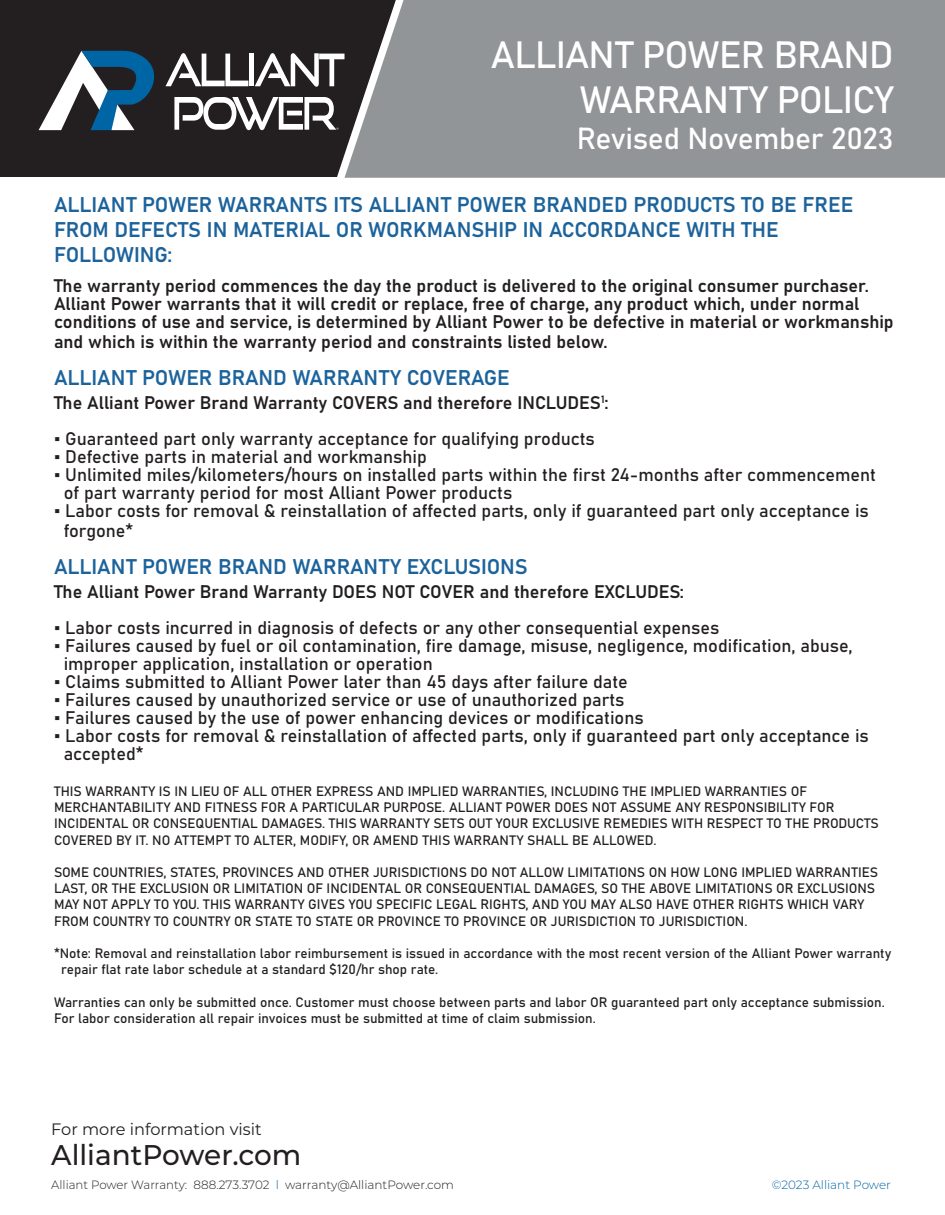
<style>
.page{position:relative;width:945px;height:1215px;background:#fff}
.page>*{position:absolute;margin:0;border:0;box-sizing:border-box;transform-origin:0 0}
.t1{font:37.5px/45px "Bahnschrift";letter-spacing:-.02em;color:#fff;text-align:right}
.t2{font:30px "Bahnschrift";letter-spacing:-.01em;color:#fff}
.t3{font:500 28.5px "Montserrat";color:#231f20}
.t4{font:21px/25.2px "Bahnschrift";color:#1c639c}
.t5{font:18px/18px "Bahnschrift";color:#231f20}
.t6{font:16.5px "Montserrat";color:#231f20}
.t7{font:13.5px/16.2px "Bahnschrift";color:#231f20}
.t8{font:300 12px "Montserrat";color:#231f20}
.t9{font:300 12px "Montserrat";color:#0065a4}
.s1{font-family:"Georgia";font-weight:700}
.s2{color:#0065a4}
</style>
<div class="page">
<div style="left:344px;top:0;width:601px;height:178px;background:#929597"></div>
<svg style="left:0;top:0;width:396px;height:177px;background:#312e2f"></svg>
<svg style="left:39px;top:51px;width:306px;height:79px"></svg>
<p class="t1" style="left:491px;top:29px;width:404px">ALLIANT POWER BRAND<br>WARRANTY POLICY</p>
<p class="t2" style="left:577px;top:115px;width:318px">Revised November 2023</p>
<p class="t4" style="left:54px;top:190px;width:801px">ALLIANT POWER WARRANTS ITS ALLIANT POWER BRANDED PRODUCTS TO BE FREE<br>FROM DEFECTS IN MATERIAL OR WORKMANSHIP IN ACCORDANCE WITH THE<br>FOLLOWING:</p>
<p class="t5" style="left:54px;top:275px;width:841px">The warranty period commences the day the product is delivered to the original consumer purchaser.<br>Alliant Power warrants that it will credit or replace, free of charge, any product which, under normal conditions of use and service, is determined by Alliant Power to be defective in material or workmanship</p>
<p class="t5" style="left:54px;top:331px;width:555px">and which is within the warranty period and constraints listed below.</p>
<p class="t4" style="left:54px;top:364px;width:457px">ALLIANT POWER BRAND WARRANTY COVERAGE</p>
<p class="t5" style="left:54px;top:392px;width:556px">The Alliant Power Brand Warranty COVERS and therefore INCLUDES<sup>1</sup>:</p>
<p class="t5" style="left:54px;top:428px;width:542px"><span class="s1">▪</span> Guaranteed part only warranty acceptance for qualifying products</p>
<p class="t5" style="left:54px;top:446px;width:374px"><span class="s1">▪</span> Defective parts in material and workmanship</p>
<p class="t5" style="left:64px;top:464px;width:814px;text-indent:-10px"><span class="s1">▪</span> Unlimited miles/kilometers/hours on installed parts within the first 24-months after commencement of part warranty period for most Alliant Power products</p>
<p class="t5" style="left:64px;top:500px;width:807px;line-height:19.8px;text-indent:-10px"><span class="s1">▪</span> Labor costs for removal &amp; reinstallation of affected parts, only if guaranteed part only acceptance is forgone*</p>
<p class="t4" style="left:54px;top:553px;width:475px">ALLIANT POWER BRAND WARRANTY EXCLUSIONS</p>
<p class="t5" style="left:54px;top:581px;width:632px">The Alliant Power Brand Warranty DOES NOT COVER and therefore EXCLUDES:</p>
<p class="t5" style="left:54px;top:617px;width:667px"><span class="s1">▪</span> Labor costs incurred in diagnosis of defects or any other consequential expenses</p>
<p class="t5" style="left:64px;top:635px;width:790px;text-indent:-10px"><span class="s1">▪</span> Failures caused by fuel or oil contamination, fire damage, misuse, negligence, modification, abuse, improper application, installation or operation</p>
<p class="t5" style="left:54px;top:671px;width:575px"><span class="s1">▪</span> Claims submitted to Alliant Power later than 45 days after failure date</p>
<p class="t5" style="left:54px;top:689px;width:572px"><span class="s1">▪</span> Failures caused by unauthorized service or use of unauthorized parts</p>
<p class="t5" style="left:54px;top:707px;width:591px"><span class="s1">▪</span> Failures caused by the use of power enhancing devices or modifications</p>
<p class="t5" style="left:64px;top:725px;width:807px;text-indent:-10px"><span class="s1">▪</span> Labor costs for removal &amp; reinstallation of affected parts, only if guaranteed part only acceptance is accepted*</p>
<p class="t7" style="left:54px;top:782px;width:826px">THIS WARRANTY IS IN LIEU OF ALL OTHER EXPRESS AND IMPLIED WARRANTIES, INCLUDING THE IMPLIED WARRANTIES OF MERCHANTABILITY AND FITNESS FOR A PARTICULAR PURPOSE. ALLIANT POWER DOES NOT ASSUME ANY RESPONSIBILITY FOR INCIDENTAL OR CONSEQUENTIAL DAMAGES. THIS WARRANTY SETS OUT YOUR EXCLUSIVE REMEDIES WITH RESPECT TO THE PRODUCTS COVERED BY IT. NO ATTEMPT TO ALTER, MODIFY, OR AMEND THIS WARRANTY SHALL BE ALLOWED.</p>
<p class="t7" style="left:54px;top:863px;width:826px">SOME COUNTRIES, STATES, PROVINCES AND OTHER JURISDICTIONS DO NOT ALLOW LIMITATIONS ON HOW LONG IMPLIED WARRANTIES LAST, OR THE EXCLUSION OR LIMITATION OF INCIDENTAL OR CONSEQUENTIAL DAMAGES, SO THE ABOVE LIMITATIONS OR EXCLUSIONS MAY NOT APPLY TO YOU. THIS WARRANTY GIVES YOU SPECIFIC LEGAL RIGHTS, AND YOU MAY ALSO HAVE OTHER RIGHTS WHICH VARY FROM COUNTRY TO COUNTRY OR STATE TO STATE OR PROVINCE TO PROVINCE OR JURISDICTION TO JURISDICTION.</p>
<p class="t7" style="left:61px;top:944px;width:831px;text-indent:-7px">*Note: Removal and reinstallation labor reimbursement is issued in accordance with the most recent version of the Alliant Power warranty repair flat rate labor schedule at a standard $120/hr shop rate.</p>
<p class="t7" style="left:54px;top:993px;width:832px">Warranties can only be submitted once. Customer must choose between parts and labor OR guaranteed part only acceptance submission.<br>For labor consideration all repair invoices must be submitted at time of claim submission.</p>
<p class="t6" style="left:51px;top:1118px;width:212px">For more information visit</p>
<p class="t3" style="left:51px;top:1135px;width:252px">AlliantPower.com</p>
<p class="t8" style="left:51px;top:1177px;width:404px">Alliant Power Warranty: 888.273.3702 <span class="s2">l</span> warranty@AlliantPower.com</p>
<p class="t9" style="left:772px;top:1177px;width:121px">©2023 Alliant Power</p>
</div>
